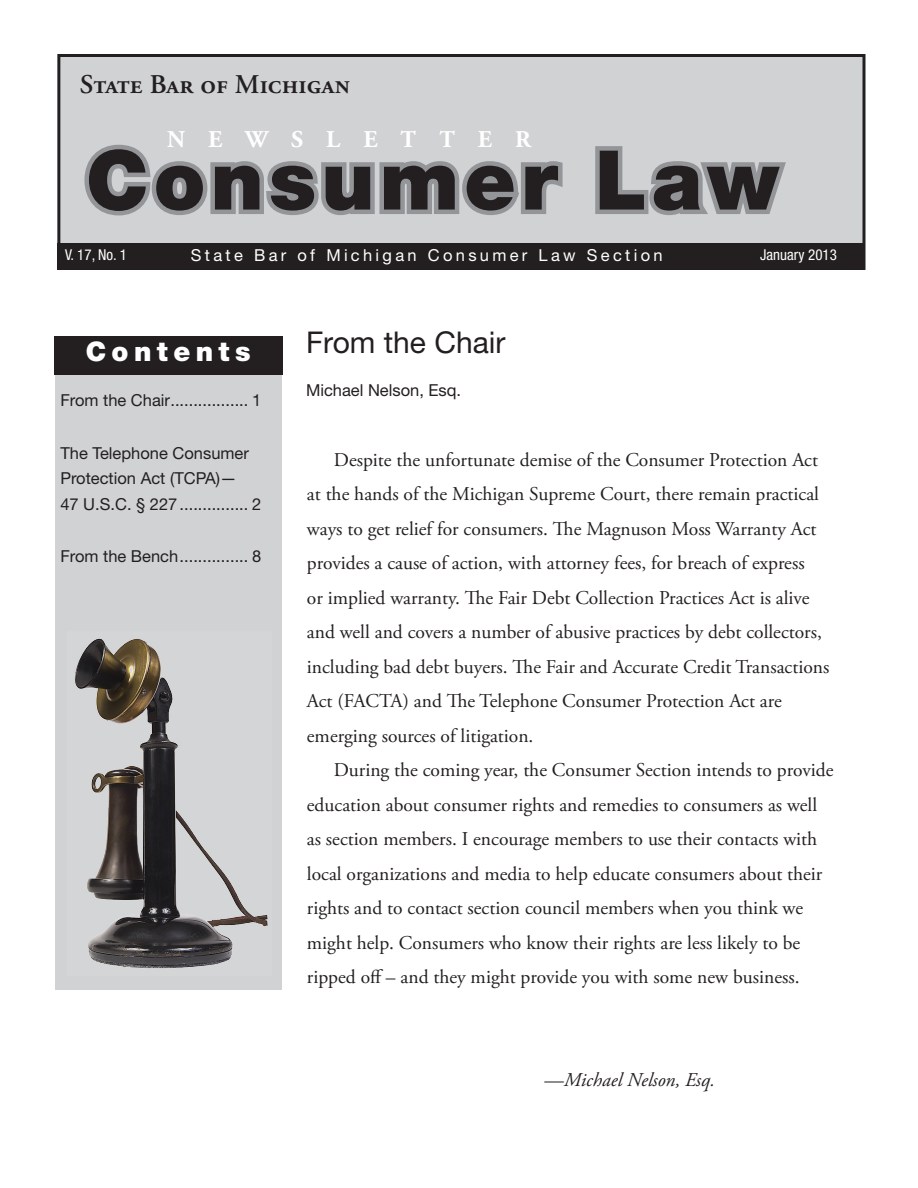
<style>
.page{position:relative;width:918px;height:1188px;background:#fff}
.page>*{position:absolute;margin:0;border:0;box-sizing:border-box;transform-origin:0 0}
.t1{font:900 82.5px "Helvetica Neue LT Std";letter-spacing:.06em;color:#231f20}
.CL_Headline{font:30px "Helvetica Neue LT Std";color:#231f20}
.t2{font:27px "Adobe Garamond Semibold SC";color:#231f20}
.t3{font:900 27px "Helvetica Neue LT Std";letter-spacing:.2em;color:#fff}
.t4{font:24px "Adobe Garamond Bold Os F";letter-spacing:.96em;color:#fff}
.t5{font:19.5px/34.5px "Adobe Garamond Pro";color:#231f20}
.CL_Byline{font:italic 19.5px "Adobe Garamond Pro";color:#231f20}
.CL_Headlines{font:16.5px/25.5px "Helvetica Neue LT Std";color:#231f20}
.t6{font:16.5px "Helvetica Neue LT Std";letter-spacing:.2em;color:#fff}
.CL_Byline-2{font:16.5px "Helvetica Neue LT Std";color:#231f20}
.t7{font:condensed 15px "Helvetica Neue LT Std";color:#fff}
.s1{font-style:normal}
</style>
<div class="page">
<div style="left:59px;top:56px;width:805px;height:212px;background:#d1d2d4"></div>
<div style="left:57px;top:54px;width:809px;height:216px;border:3px solid #231f20"></div>
<div style="left:57px;top:243px;width:805px;height:27px;background:#231f20"></div>
<div style="left:55px;top:336px;width:226px;height:653px;background:#d1d2d4"></div>
<div style="left:54px;top:336px;width:228px;height:39px;background:#231f20"></div>
<svg style="left:84px;top:144px;width:479px;height:72px"></svg>
<svg style="left:595px;top:146px;width:191px;height:69px"></svg>
<img style="left:75px;top:638px;width:193px;height:330px">
<p class="t2" style="left:80px;top:70px;width:272px">State Bar of Michigan</p>
<p class="t4" style="left:167px;top:126px;width:366px">NEWSLETTER</p>
<p class="t1" style="left:86px;top:131px;width:695px">Consumer Law</p>
<p class="t7" style="left:65px;top:246px;width:64px">V. 17, No. 1</p>
<p class="t6" style="left:191px;top:245px;width:473px">State Bar of Michigan Consumer Law Section</p>
<p class="t7" style="left:760px;top:246px;width:78px">January 2013</p>
<p class="t3" style="left:86px;top:335px;width:166px">Contents</p>
<p class="CL_Headlines" style="left:60px;top:387px;width:202px">From the Chair................. 1</p>
<p class="CL_Headlines" style="left:60px;top:440px;width:190px">The Telephone Consumer<br>Protection Act (TCPA)—</p>
<p class="CL_Headlines" style="left:60px;top:491px;width:202px">47 U.S.C. § 227............... 2</p>
<p class="CL_Headlines" style="left:60px;top:543px;width:202px">From the Bench............... 8</p>
<p class="CL_Headline" style="left:306px;top:324px;width:201px">From the Chair</p>
<p class="CL_Byline-2" style="left:306px;top:380px;width:157px">Michael Nelson, Esq.</p>
<p class="t5" style="left:307px;top:443px;width:524px;text-indent:27px">Despite the unfortunate demise of the Consumer Protection Act at the hands of the Michigan Supreme Court, there remain practical ways to get relief for consumers. The Magnuson Moss Warranty Act provides a cause of action, with attorney fees, for breach of express<br>or implied warranty. The Fair Debt Collection Practices Act is alive and well and covers a number of abusive practices by debt collectors, including bad debt buyers. The Fair and Accurate Credit Transactions Act (FACTA) and The Telephone Consumer Protection Act are emerging sources of litigation.</p>
<p class="t5" style="left:307px;top:753px;width:528px;text-indent:27px">During the coming year, the Consumer Section intends to provide education about consumer rights and remedies to consumers as well as section members. I encourage members to use their contacts with local organizations and media to help educate consumers about their rights and to contact section council members when you think we might help. Consumers who know their rights are less likely to be ripped off – and they might provide you with some new business.</p>
<p class="CL_Byline" style="left:545px;top:1069px;width:172px"><span class="s1">—</span>Michael Nelson, Esq.</p>
</div>
